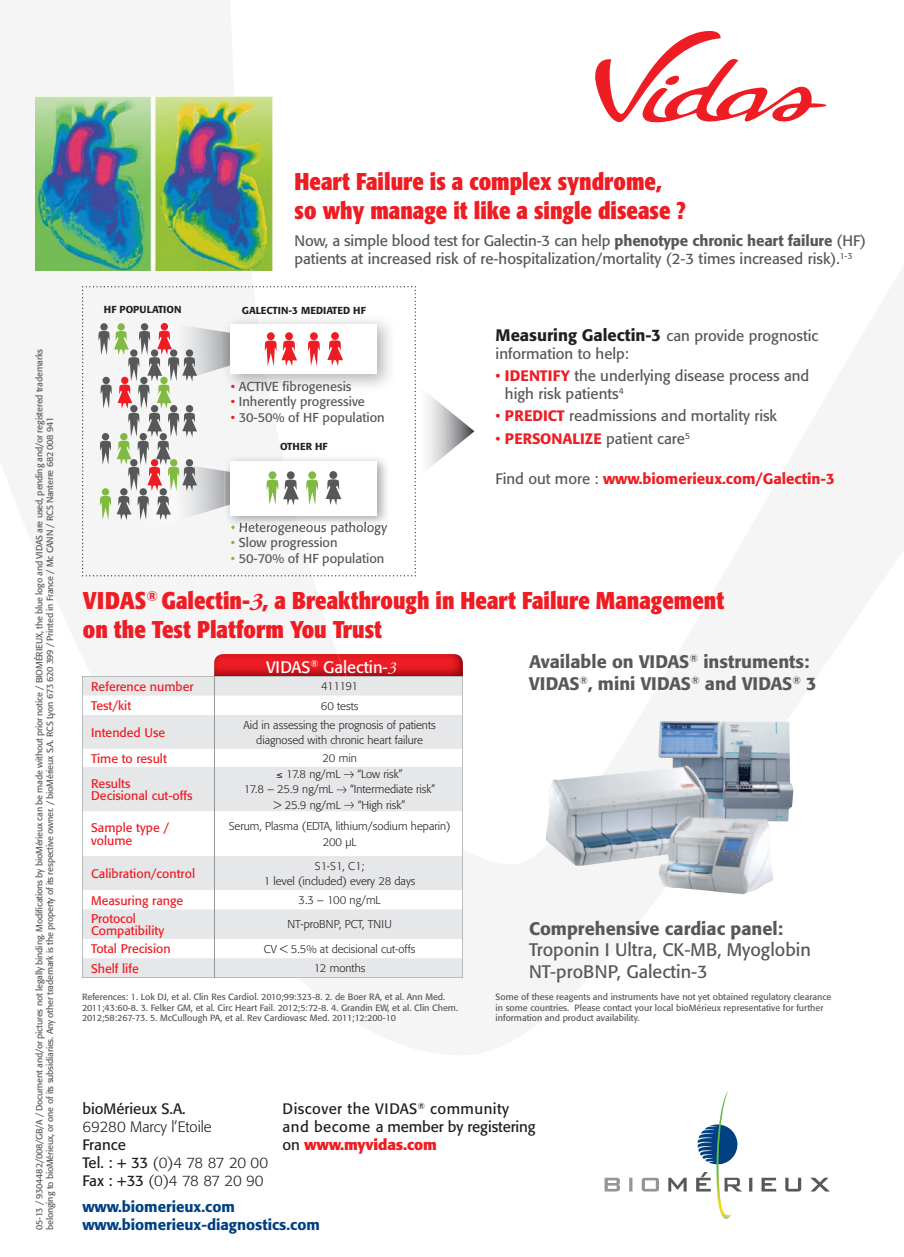
<style>
.page{position:relative;width:904px;height:1257px;background:#fff}
.page>*{position:absolute;margin:0;border:0;box-sizing:border-box;transform-origin:0 0}
.t1{font:700 condensed 24px/28.8px "Formata";color:#ee1d23}
.t2{font:500 18px/21.6px "Formata";color:#57585a}
.t3{font:18px/21.6px "Formata";color:#57585a}
.t4{font:16.5px "Formata";color:#fff}
.t5{font:15px/18px "Formata";color:#57585a}
.t6{font:15px/18px "Formata";letter-spacing:.03em;color:#231f20}
.t7{font:500 15px "Formata";color:#ee1d23}
.t8{font:500 15px/18px "Formata";color:#014081}
.t9{font:300 15px/18px "Formata";letter-spacing:-.03em;color:#231f20}
.t10{font:300 15px "Formata";color:#231f20}
.t11{font:15px "Formata";color:#231f20}
.t12{font:12.9px "Formata";color:#57585a}
.t13{font:12.45px/12.5px "Formata";color:#ee1d23}
.t14{font:300 11.25px/15px "Formata";color:#231f20;text-align:center}
.t15{font:500 10.05px "Formata";color:#231f20}
.t16{font:9px/10.8px "Formata";color:#57585a}
.t17{font:9px/10.8px "Formata";letter-spacing:-.02em;color:#57585a}
.s1{font-weight:500}
.s2{color:#ee1d23}
.s3{color:#81ba41}
.s4{font-weight:500;font-size:16.5px;color:#231f20}
.s5{font-weight:500;color:#ee1d23}
.s6{font-weight:400}
.s7{font-weight:400;color:#57585a}
.s8{font-family:"Adobe Garamond Pro";font-style:italic;font-stretch:normal}
.s9{font-family:"Adobe Garamond Pro";font-style:italic}
.s10{font-weight:700;color:#ee1d23}
</style>
<div class="page">
<svg style="left:697px;top:1124px;width:41px;height:41px"></svg>
<img style="left:716px;top:1091px;width:16px;height:128px">
<svg style="left:604px;top:1178px;width:16px;height:13px"></svg>
<svg style="left:629px;top:1178px;width:3px;height:13px"></svg>
<svg style="left:642px;top:1178px;width:17px;height:13px"></svg>
<svg style="left:668px;top:1178px;width:19px;height:13px"></svg>
<svg style="left:696px;top:1172px;width:15px;height:19px"></svg>
<svg style="left:724px;top:1178px;width:18px;height:13px"></svg>
<svg style="left:749px;top:1178px;width:3px;height:13px"></svg>
<svg style="left:761px;top:1178px;width:15px;height:13px"></svg>
<svg style="left:785px;top:1178px;width:16px;height:13px"></svg>
<svg style="left:810px;top:1178px;width:20px;height:13px"></svg>
<img style="left:427px;top:393px;width:47px;height:76px">
<svg style="left:595px;top:31px;width:231px;height:91px"></svg>
<img style="left:35px;top:97px;width:237px;height:174px">
<img style="left:346px;top:654px;width:117px;height:22px">
<img style="left:214px;top:654px;width:132px;height:22px">
<svg style="left:82px;top:286px;width:334px;height:290px"></svg>
<svg style="left:82px;top:676px;width:381px;height:302px;fill:#e6e7e9"></svg>
<img style="left:545px;top:721px;width:248px;height:173px">
<p class="t17" style="left:34px;top:1230px;width:883px;rotate:-90deg">05-13 / 9304482/008/GB/A / Document and/or pictures not legally binding. Modifications by bioMérieux can be made without prior notice / BIOMÉRIEUX, the blue logo and VIDAS are used, pending and/or registered trademarks belonging to bioMérieux, or one of its subsidiaries. Any other trademark is the property of its respective owner. / bioMérieux S.A. RCS Lyon 673 620 399 / Printed in France / Mc CANN / RCS Nanterre 682 008 941</p>
<p class="t15" style="left:104px;top:304px;width:79px">HF POPULATION</p>
<h1 class="t1" style="left:295px;top:167px;width:393px">Heart Failure is a complex syndrome, so why manage it like a single disease ?</h1>
<h3 class="t5" style="left:295px;top:232px;width:573px">Now, a simple blood test for Galectin-3 can help <span class="s1">phenotype chronic heart failure</span> (HF) patients at increased risk of re-hospitalization/mortality (2-3 times increased risk).<sup>1-3</sup></h3>
<p class="t15" style="left:242px;top:304px;width:126px">GALECTIN-3 MEDIATED HF</p>
<h3 class="t12" style="left:231px;top:378px;width:122px"><span class="s2">•</span> ACTIVE fibrogenesis</h3>
<h3 class="t12" style="left:231px;top:394px;width:136px"><span class="s2">•</span> Inherently progressive</h3>
<h3 class="t12" style="left:231px;top:409px;width:155px"><span class="s2">•</span> 30-50% of HF population</h3>
<p class="t15" style="left:280px;top:441px;width:49px">OTHER HF</p>
<h3 class="t12" style="left:231px;top:519px;width:158px"><span class="s3">•</span> Heterogeneous pathology</h3>
<h3 class="t12" style="left:231px;top:535px;width:108px"><span class="s3">•</span> Slow progression</h3>
<h3 class="t12" style="left:231px;top:550px;width:155px"><span class="s3">•</span> 50-70% of HF population</h3>
<h3 class="t5" style="left:496px;top:326px;width:324px"><span class="s4">Measuring Galectin-3</span> can provide prognostic information to help:</h3>
<h3 class="t5" style="left:505px;top:367px;width:306px;text-indent:-9px"><span class="s2">•</span> <span class="s5">IDENTIFY</span> the underlying disease process and high risk patients<sup>4</sup></h3>
<h3 class="t5" style="left:496px;top:407px;width:283px"><span class="s2">•</span> <span class="s5">PREDICT</span> readmissions and mortality risk</h3>
<h3 class="t7" style="left:496px;top:429px;width:196px"><span class="s6">•</span> PERSONALIZE <span class="s7">patient care</span><sup>5</sup></h3>
<h3 class="t7" style="left:496px;top:470px;width:341px"><span class="s7">Find out more :</span> www.biomerieux.com/Galectin-3</h3>
<h1 class="t1" style="left:83px;top:586px;width:643px">VIDAS<sup>®</sup> Galectin-<span class="s8">3</span>, a Breakthrough in Heart Failure Management on the Test Platform You Trust</h1>
<h2 class="t2" style="left:529px;top:651px;width:289px">Available on VIDAS<sup>®</sup> instruments:<br>VIDAS<sup>®</sup>, mini VIDAS<sup>®</sup> and VIDAS<sup>®</sup> 3</h2>
<h3 class="t4" style="left:266px;top:657px;width:132px">VIDAS<sup>®</sup> Galectin-<span class="s9">3</span></h3>
<h3 class="t13" style="left:91px;top:680px;width:104px">Reference number</h3>
<p class="t14" style="left:321px;top:679px;width:39px">411191</p>
<h3 class="t13" style="left:91px;top:699px;width:42px">Test/kit</h3>
<p class="t14" style="left:321px;top:698px;width:39px">60 tests</p>
<h3 class="t13" style="left:91px;top:726px;width:76px">Intended Use</h3>
<p class="t14" style="left:244px;top:717px;width:194px">Aid in assessing the prognosis of patients diagnosed with chronic heart failure</p>
<h3 class="t13" style="left:91px;top:752px;width:77px">Time to result</h3>
<p class="t14" style="left:323px;top:751px;width:36px">20 min</p>
<h3 class="t13" style="left:91px;top:777px;width:103px">Results<br>Decisional cut-offs</h3>
<p class="t14" style="left:277px;top:767px;width:66px">≤ 17.8 ng/mL</p>
<p class="t14" style="left:357px;top:767px;width:47px">“Low risk”</p>
<p class="t14" style="left:244px;top:782px;width:91px">17.8 – 25.9 ng/mL</p>
<p class="t14" style="left:350px;top:782px;width:87px">“Intermediate risk”</p>
<p class="t14" style="left:274px;top:797px;width:69px">&gt; 25.9 ng/mL</p>
<p class="t14" style="left:357px;top:797px;width:50px">“High risk”</p>
<h3 class="t13" style="left:91px;top:822px;width:79px">Sample type / volume</h3>
<p class="t14" style="left:229px;top:819px;width:223px">Serum, Plasma (EDTA, lithium/sodium heparin)<br>200 µL</p>
<h3 class="t13" style="left:91px;top:867px;width:105px">Calibration/control</h3>
<p class="t14" style="left:264px;top:858px;width:153px">S1-S1, C1;<br>1 level (included) every 28 days</p>
<h3 class="t13" style="left:91px;top:894px;width:94px">Measuring range</h3>
<p class="t14" style="left:299px;top:892px;width:84px">3.3 – 100 ng/mL</p>
<h3 class="t13" style="left:91px;top:912px;width:74px">Protocol<br>Compatibility</h3>
<p class="t14" style="left:287px;top:917px;width:106px">NT-proBNP, PCT, TNIU</p>
<h3 class="t13" style="left:91px;top:943px;width:81px">Total Precision</h3>
<p class="t14" style="left:264px;top:941px;width:153px">CV &lt; 5.5% at decisional cut-offs</p>
<h3 class="t13" style="left:91px;top:962px;width:49px">Shelf life</h3>
<p class="t14" style="left:314px;top:960px;width:53px">12 months</p>
<h2 class="t2" style="left:529px;top:917px;width:255px">Comprehensive cardiac panel:</h2>
<h2 class="t3" style="left:529px;top:939px;width:283px">Troponin I Ultra, CK-MB, Myoglobin<br>NT-proBNP, Galectin-3</h2>
<p class="t16" style="left:82px;top:991px;width:378px">References: 1. Lok DJ, et al. Clin Res Cardiol. 2010;99:323-8. 2. de Boer RA, et al. Ann Med.<br>2011;43:60-8. 3. Felker GM, et al. Circ Heart Fail. 2012;5:72-8. 4. Grandin EW, et al. Clin Chem.<br>2012;58:267-73. 5. McCullough PA, et al. Rev Cardiovasc Med. 2011;12:200-10</p>
<p class="t16" style="left:496px;top:991px;width:337px">Some of these reagents and instruments have not yet obtained regulatory clearance in some countries. Please contact your local bioMérieux representative for further information and product availability.</p>
<h3 class="t11" style="left:82px;top:1099px;width:105px">bioMérieux S.A.</h3>
<h3 class="t10" style="left:82px;top:1118px;width:131px">69280 Marcy l’Etoile</h3>
<h3 class="t9" style="left:82px;top:1135px;width:187px"><span class="s6">France<br>Tel. : + 33</span> (0)4 78 87 20 00<br><span class="s6">Fax : +33</span> (0)4 78 87 20 90</h3>
<h3 class="t8" style="left:82px;top:1198px;width:239px">www.biomerieux.com www.biomerieux-diagnostics.com</h3>
<h3 class="t6" style="left:283px;top:1099px;width:254px">Discover the VIDAS<sup>®</sup> community and become a member by registering on <span class="s10">www.myvidas.com</span></h3>
</div>
